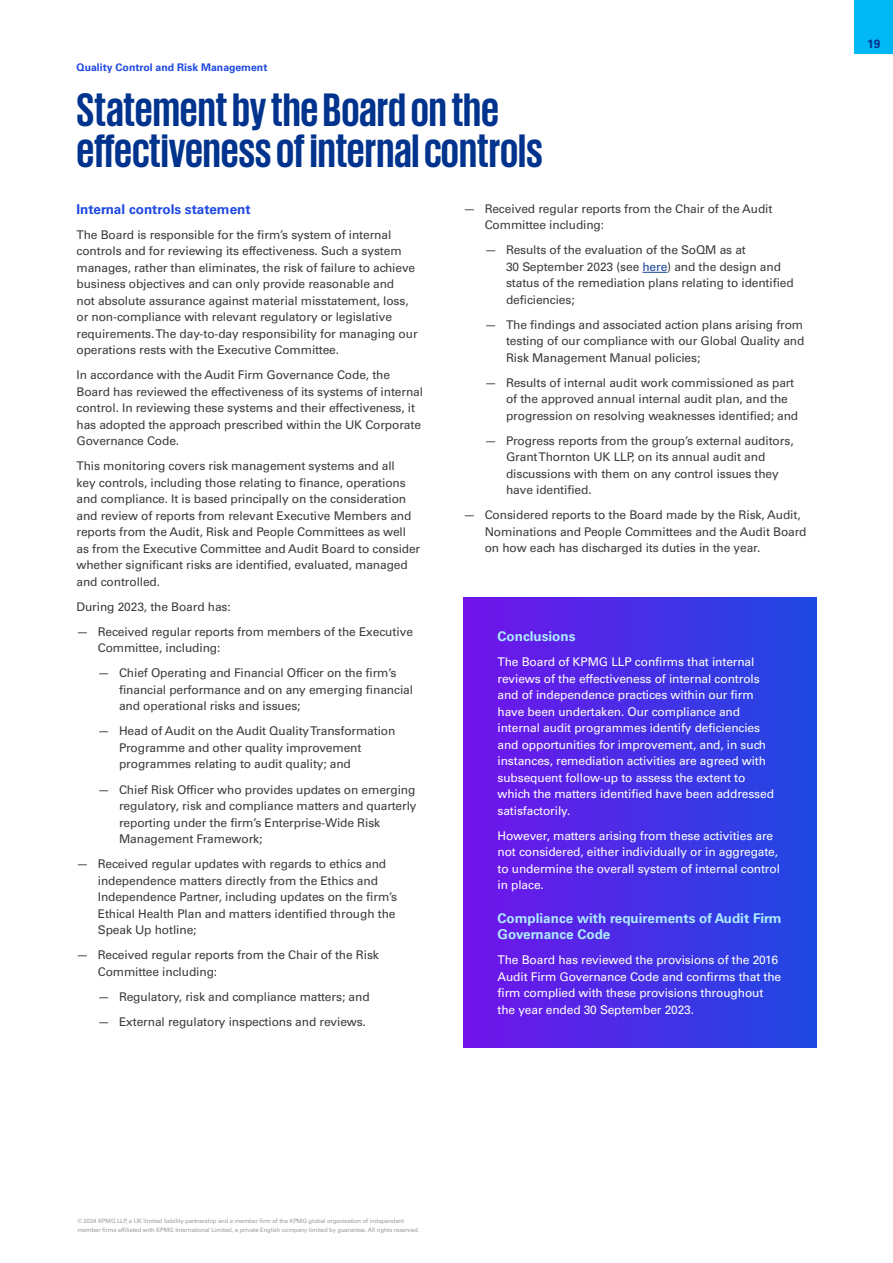
<style>
.page{position:relative;width:893px;height:1263px;background:#fff}
.page>*{position:absolute;margin:0;border:0;box-sizing:border-box;transform-origin:0 0}
.t1{font:700 48px/40.5px "KPMG";letter-spacing:-.005em;color:#00338d}
.t2{font:700 13.5px/16.5px "Univers LT Std";color:#aceaff}
.t3{font:700 13.5px "Univers LT Std";color:#1e49e2}
.t4{font:12px/16.5px "Univers LT Std";letter-spacing:-.01em;color:#3c3c3b}
.t5{font:12px/16.5px "Univers LT Std";letter-spacing:-.01em;color:#fff}
.t6{font:700 12px "Univers LT Std";color:#00338d}
.t7{font:700 10.5px "Univers LT Std";color:#1e49e2}
.t8{font:6px/9px "Univers LT Std";letter-spacing:-.02em;color:#9d9d9c}
.s1{color:#1a4798}
</style>
<div class="page">
<svg style="left:642px;top:272px;width:25px;height:1px"></svg>
<div style="left:463px;top:597px;width:353px;height:451px;background:linear-gradient(to right,#7213ea,#1e49e2)"></div>
<div style="left:855px;top:0;width:38px;height:54px;background:#00b8f5"></div>
<p class="t7" style="left:77px;top:62px;width:192px">Quality Control and Risk Management</p>
<h1 class="t1" style="left:77px;top:88px;width:468px">Statement by the Board on the effectiveness of internal controls</h1>
<p class="t3" style="left:77px;top:201px;width:176px">Internal controls statement</p>
<p class="t4" style="left:77px;top:226px;width:343px">The Board is responsible for the firm’s system of internal controls and for reviewing its effectiveness. Such a system manages, rather than eliminates, the risk of failure to achieve business objectives and can only provide reasonable and<br>not absolute assurance against material misstatement, loss, or non-compliance with relevant regulatory or legislative requirements. The day-to-day responsibility for managing our operations rests with the Executive Committee.</p>
<p class="t4" style="left:77px;top:367px;width:348px">In accordance with the Audit Firm Governance Code, the Board has reviewed the effectiveness of its systems of internal control. In reviewing these systems and their effectiveness, it has adopted the approach prescribed within the UK Corporate Governance Code.</p>
<p class="t4" style="left:77px;top:458px;width:345px">This monitoring covers risk management systems and all<br>key controls, including those relating to finance, operations and compliance. It is based principally on the consideration and review of reports from relevant Executive Members and reports from the Audit, Risk and People Committees as well as from the Executive Committee and Audit Board to consider whether significant risks are identified, evaluated, managed and controlled.</p>
<p class="t4" style="left:77px;top:598px;width:156px">During 2023, the Board has:</p>
<p class="t4" style="left:98px;top:623px;width:317px;text-indent:-21px">— Received regular reports from members of the Executive<br>Committee, including:</p>
<p class="t4" style="left:119px;top:665px;width:296px;text-indent:-21px">— Chief Operating and Financial Officer on the firm’s financial performance and on any emerging financial and operational risks and issues;</p>
<p class="t4" style="left:119px;top:723px;width:278px;text-indent:-21px">— Head of Audit on the Audit Quality Transformation<br>Programme and other quality improvement programmes relating to audit quality; and</p>
<p class="t4" style="left:119px;top:781px;width:299px;text-indent:-21px">— Chief Risk Officer who provides updates on emerging regulatory, risk and compliance matters and quarterly reporting under the firm’s Enterprise-Wide Risk Management Framework;</p>
<p class="t4" style="left:98px;top:855px;width:301px;text-indent:-21px">— Received regular updates with regards to ethics and independence matters directly from the Ethics and Independence Partner, including updates on the firm’s Ethical Health Plan and matters identified through the Speak Up hotline;</p>
<p class="t4" style="left:98px;top:946px;width:283px;text-indent:-21px">— Received regular reports from the Chair of the Risk<br>Committee including:</p>
<p class="t4" style="left:98px;top:988px;width:273px">— Regulatory, risk and compliance matters; and</p>
<p class="t4" style="left:98px;top:1013px;width:270px">— External regulatory inspections and reviews.</p>
<p class="t4" style="left:485px;top:200px;width:289px;text-indent:-21px">— Received regular reports from the Chair of the Audit<br>Committee including:</p>
<p class="t4" style="left:506px;top:242px;width:289px;text-indent:-21px">— Results of the evaluation of the SoQM as at<br>30 September 2023 (see <span class="s1">here</span>) and the design and status of the remediation plans relating to identified deficiencies;</p>
<p class="t4" style="left:506px;top:316px;width:300px;text-align:justify;text-indent:-21px">— The findings and associated action plans arising from testing of our compliance with our Global Quality and Risk Management Manual policies;</p>
<p class="t4" style="left:506px;top:374px;width:294px;text-indent:-21px">— Results of internal audit work commissioned as part of the approved annual internal audit plan, and the progression on resolving weaknesses identified; and</p>
<p class="t4" style="left:506px;top:432px;width:289px;text-indent:-21px">— Progress reports from the group’s external auditors, Grant Thornton UK LLP, on its annual audit and discussions with them on any control issues they have identified.</p>
<p class="t4" style="left:485px;top:507px;width:323px;text-indent:-21px">— Considered reports to the Board made by the Risk, Audit,<br>Nominations and People Committees and the Audit Board on how each has discharged its duties in the year.</p>
<p class="t2" style="left:497px;top:628px;width:80px">Conclusions</p>
<p class="t5" style="left:497px;top:654px;width:278px">The Board of KPMG LLP confirms that internal reviews of the effectiveness of internal controls and of independence practices within our firm have been undertaken. Our compliance and internal audit programmes identify deficiencies and opportunities for improvement, and, in such instances, remediation activities are agreed with subsequent follow-up to assess the extent to which the matters identified have been addressed satisfactorily.</p>
<p class="t5" style="left:497px;top:827px;width:284px">However, matters arising from these activities are not considered, either individually or in aggregate, to undermine the overall system of internal control in place.</p>
<p class="t2" style="left:497px;top:910px;width:286px">Compliance with requirements of Audit Firm<br>Governance Code</p>
<p class="t5" style="left:497px;top:952px;width:285px">The Board has reviewed the provisions of the 2016<br>Audit Firm Governance Code and confirms that the firm complied with these provisions throughout the year ended 30 September 2023.</p>
<p class="t6" style="left:867px;top:36px;width:15px">19</p>
<p class="t8" style="left:77px;top:1217px;width:343px">© 2024 KPMG LLP, a UK limited liability partnership and a member firm of the KPMG global organisation of independent member firms affiliated with KPMG International Limited, a private English company limited by guarantee. All rights reserved.</p>
</div>
